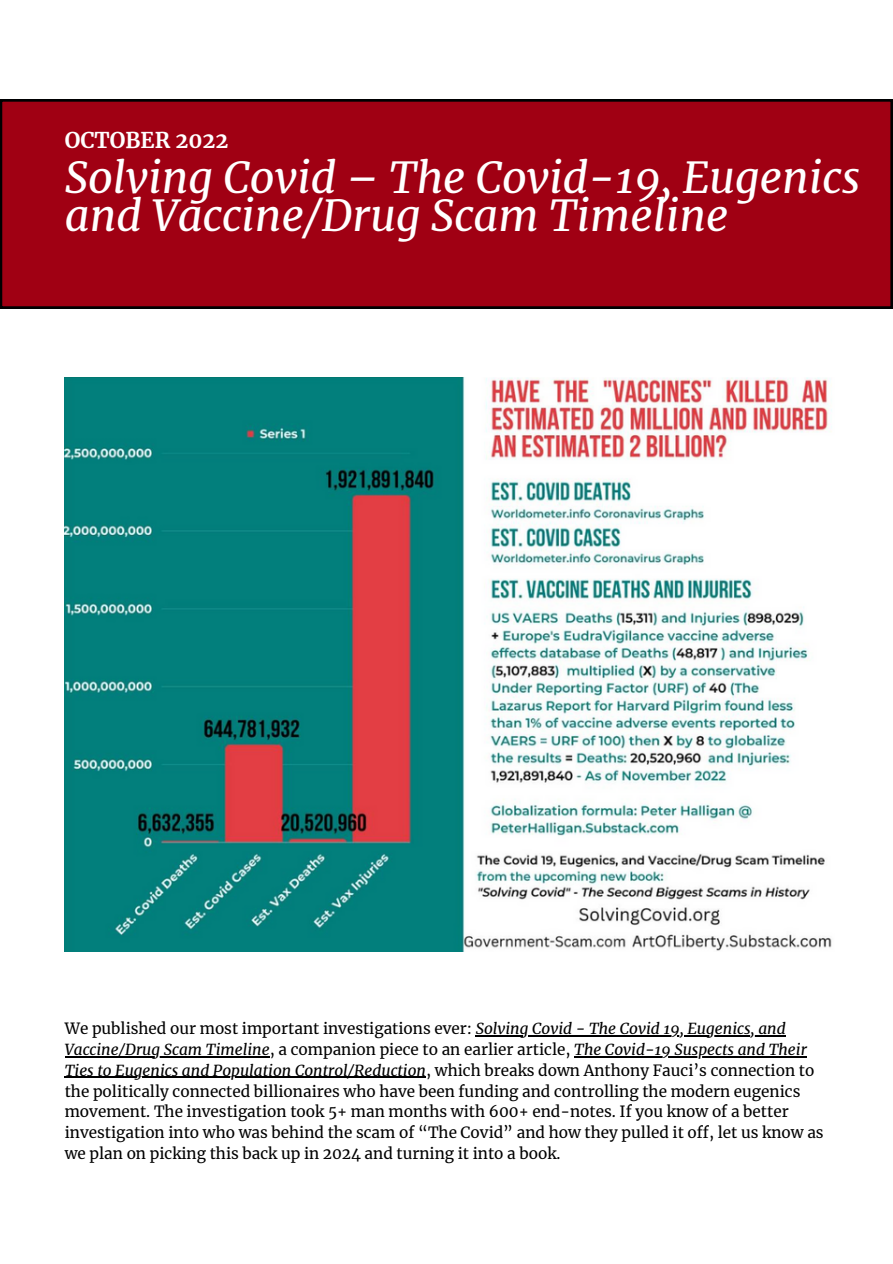
<style>
.page{position:relative;width:893px;height:1264px;background:#fff}
.page>*{position:absolute;margin:0;border:0;box-sizing:border-box;transform-origin:0 0}
.t1{font:italic 43.05px/38.2px "Merriweather";color:#fff}
.t2{font:700 21.45px "Merriweather";color:#fff}
.t3{font:15.3px/20.7px "Merriweather";color:#000001}
.s1{font-style:italic}
</style>
<div class="page">
<div style="left:0;top:99px;width:892px;height:209px;background:#a00013"></div>
<img style="left:65px;top:377px;width:767px;height:574px">
<hr style="left:475px;top:1035px;width:310px;height:1px;background:#000001">
<hr style="left:65px;top:1056px;width:205px;height:1px;background:#000001">
<hr style="left:574px;top:1056px;width:232px;height:1px;background:#000001">
<hr style="left:65px;top:1076px;width:361px;height:2px;background:#000001">
<p class="t2" style="left:65px;top:126px;width:165px">OCTOBER 2022</p>
<p class="t1" style="left:65px;top:159px;width:796px">Solving Covid – The Covid-19, Eugenics and Vaccine/Drug Scam Timeline</p>
<p class="t3" style="left:65px;top:1018px;width:760px">We published our most important investigations ever: <span class="s1">Solving Covid - The Covid 19, Eugenics, and Vaccine/Drug Scam Timeline</span>, a companion piece to an earlier article, <span class="s1">The Covid-19 Suspects and Their Ties to Eugenics and Population Control/Reduction</span>, which breaks down Anthony Fauci’s connection to the politically connected billionaires who have been funding and controlling the modern eugenics movement. The investigation took 5+ man months with 600+ end-notes. If you know of a better investigation into who was behind the scam of “The Covid” and how they pulled it off, let us know as we plan on picking this back up in 2024 and turning it into a book.</p>
</div>
